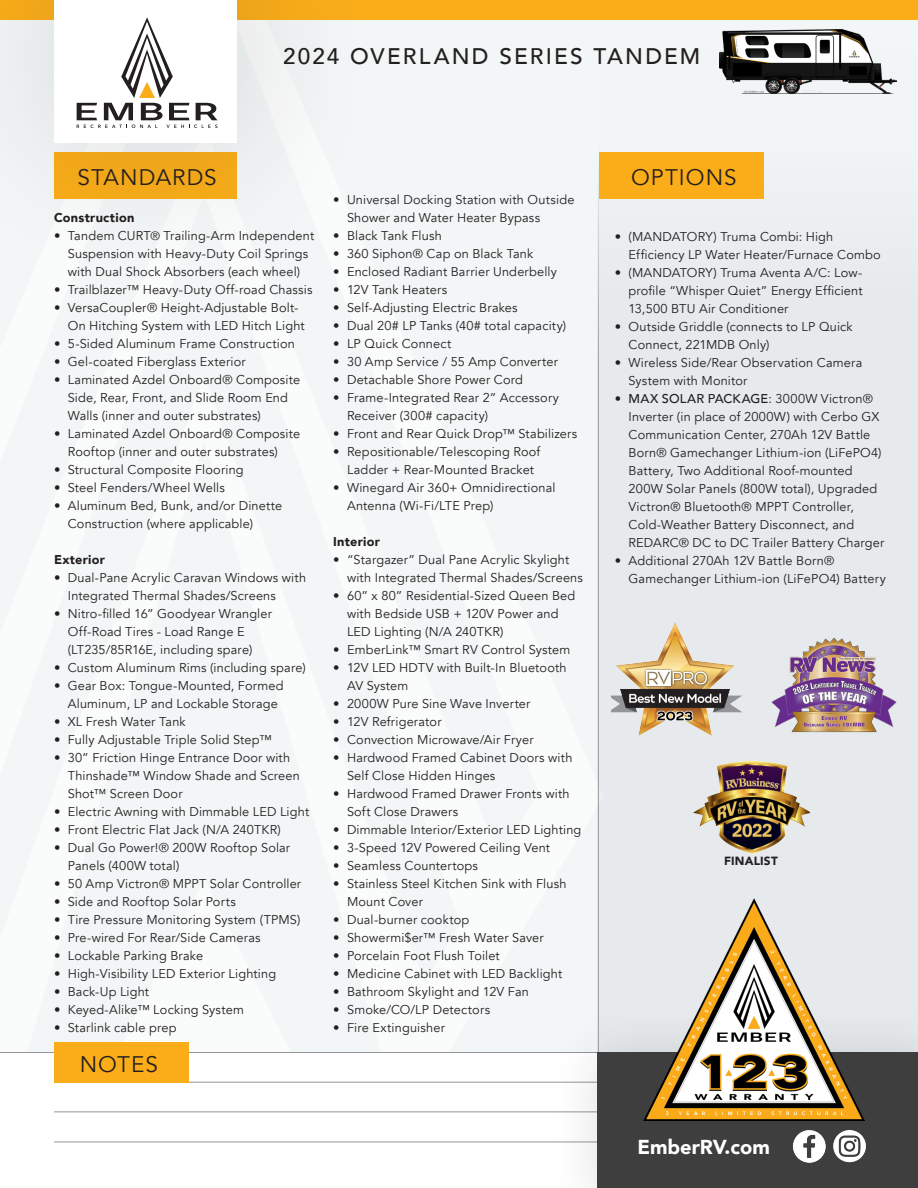
<style>
.page{position:relative;width:918px;height:1188px;background:#fff}
.page>*{position:absolute;margin:0;border:0;box-sizing:border-box;transform-origin:0 0}
.t1{font:500 22.5px "Avenir";letter-spacing:.095em;color:#231f20}
.t2{font:22.5px "Avenir";letter-spacing:.045em;color:#231f20}
.t3{font:900 20.1px "Avenir";color:#fff}
.t4{font:12.75px/18px "Avenir";letter-spacing:.015em;color:#231f20}
.t5{font:900 12.75px "Avenir";letter-spacing:.02em;color:#231f20}
.t6{font:900 11.85px "Avenir";letter-spacing:.015em;color:#231f20}
.s1{font-size:12px}
.s2{font-weight:500}
</style>
<div class="page">
<div style="left:0;top:19px;width:603px;height:1093px;background:#f3f6f7"></div>
<svg style="left:80px;top:879px;width:248px;height:233px;fill:#f3f6f7"></svg>
<div style="left:598px;top:50px;width:320px;height:1003px;background:#e6eaec"></div>
<div style="left:599px;top:153px;width:165px;height:46px;background:#faad19"></div>
<div style="left:0;top:0;width:918px;height:19px;background:#faad19"></div>
<hr style="left:598px;top:83px;width:1px;height:1105px;background:#939598">
<hr style="left:54px;top:1082px;width:810px;height:1px;background:#939598">
<hr style="left:54px;top:1112px;width:544px;height:1px;background:#939598">
<hr style="left:54px;top:1142px;width:544px;height:1px;background:#939598">
<hr style="left:0;top:1052px;width:918px;height:1px;background:#939598">
<div style="left:54px;top:1042px;width:134px;height:41px;background:#faad19"></div>
<div style="left:548px;top:1003px;width:370px;height:185px;background:#231f20;opacity:.16"></div>
<div style="left:598px;top:1053px;width:320px;height:135px;background:#3e3e3f"></div>
<img style="left:793px;top:1130px;width:33px;height:33px">
<img style="left:833px;top:1130px;width:33px;height:33px">
<div style="left:0;top:0;width:384px;height:290px;background:#231f20;opacity:.16"></div>
<div style="left:54px;top:0;width:183px;height:142px;background:#fff"></div>
<svg style="left:77px;top:17px;width:140px;height:111px"></svg>
<img style="left:644px;top:899px;width:221px;height:221px">
<img style="left:771px;top:638px;width:126px;height:95px">
<img style="left:693px;top:761px;width:117px;height:92px">
<img style="left:612px;top:623px;width:131px;height:113px">
<img style="left:720px;top:30px;width:177px;height:64px">
<p class="t1" style="left:283px;top:37px;width:419px">2024 OVERLAND SERIES TANDEM</p>
<p class="t2" style="left:77px;top:163px;width:141px">STANDARDS</p>
<p class="t2" style="left:631px;top:163px;width:107px">OPTIONS</p>
<p class="t5" style="left:54px;top:207px;width:82px">Construction</p>
<p class="t4" style="left:68px;top:227px;width:248px;text-indent:-14px">• Tandem CURT<span class="s1">®</span> Trailing-Arm Independent<br>Suspension with Heavy-Duty Coil Springs with Dual Shock Absorbers (each wheel)</p>
<p class="t4" style="left:54px;top:281px;width:260px">• Trailblazer™ Heavy-Duty Off-road Chassis</p>
<p class="t4" style="left:68px;top:299px;width:238px;text-indent:-14px">• VersaCoupler® Height-Adjustable Bolt-<br>On Hitching System with LED Hitch Light</p>
<p class="t4" style="left:54px;top:335px;width:243px">• 5-Sided Aluminum Frame Construction</p>
<p class="t4" style="left:54px;top:353px;width:193px">• Gel-coated Fiberglass Exterior</p>
<p class="t4" style="left:68px;top:371px;width:234px;text-indent:-14px">• Laminated Azdel Onboard® Composite<br>Side, Rear, Front, and Slide Room End<br>Walls (inner and outer substrates)</p>
<p class="t4" style="left:68px;top:425px;width:234px;text-indent:-14px">• Laminated Azdel Onboard® Composite<br>Rooftop (inner and outer substrates)</p>
<p class="t4" style="left:54px;top:461px;width:191px">• Structural Composite Flooring</p>
<p class="t4" style="left:54px;top:479px;width:172px">• Steel Fenders/Wheel Wells</p>
<p class="t4" style="left:68px;top:497px;width:216px;text-indent:-14px">• Aluminum Bed, Bunk, and/or Dinette<br>Construction (where applicable)</p>
<p class="t5" style="left:54px;top:549px;width:52px">Exterior</p>
<p class="t4" style="left:68px;top:569px;width:240px;text-indent:-14px">• Dual-Pane Acrylic Caravan Windows with<br>Integrated Thermal Shades/Screens</p>
<p class="t4" style="left:68px;top:605px;width:206px;text-indent:-14px">• Nitro-filled 16” Goodyear Wrangler<br>Off-Road Tires - Load Range E (LT235/85R16E, including spare)</p>
<p class="t4" style="left:54px;top:659px;width:253px">• Custom Aluminum Rims (including spare)</p>
<p class="t4" style="left:68px;top:677px;width:217px;text-indent:-14px">• Gear Box: Tongue-Mounted, Formed<br>Aluminum, LP and Lockable Storage</p>
<p class="t4" style="left:54px;top:713px;width:133px">• XL Fresh Water Tank</p>
<p class="t4" style="left:54px;top:731px;width:219px">• Fully Adjustable Triple Solid Step™</p>
<p class="t4" style="left:68px;top:749px;width:234px;text-indent:-14px">• 30” Friction Hinge Entrance Door with<br>Thinshade™ Window Shade and Screen<br>Shot™ Screen Door</p>
<p class="t4" style="left:54px;top:803px;width:257px">• Electric Awning with Dimmable LED Light</p>
<p class="t4" style="left:54px;top:821px;width:228px">• Front Electric Flat Jack (N/A 240TKR)</p>
<p class="t4" style="left:68px;top:839px;width:224px;text-indent:-14px">• Dual Go Power!® 200W Rooftop Solar<br>Panels (400W total)</p>
<p class="t4" style="left:54px;top:875px;width:249px">• 50 Amp Victron® MPPT Solar Controller</p>
<p class="t4" style="left:54px;top:893px;width:183px">• Side and Rooftop Solar Ports</p>
<p class="t4" style="left:54px;top:911px;width:248px">• Tire Pressure Monitoring System (TPMS)</p>
<p class="t4" style="left:54px;top:929px;width:208px">• Pre-wired For Rear/Side Cameras</p>
<p class="t4" style="left:54px;top:947px;width:151px">• Lockable Parking Brake</p>
<p class="t4" style="left:54px;top:965px;width:224px">• High-Visibility LED Exterior Lighting</p>
<p class="t4" style="left:54px;top:983px;width:97px">• Back-Up Light</p>
<p class="t4" style="left:54px;top:1001px;width:191px">• Keyed-Alike™ Locking System</p>
<p class="t4" style="left:54px;top:1019px;width:124px">• Starlink cable prep</p>
<p class="t2" style="left:80px;top:1051px;width:80px">NOTES</p>
<p class="t4" style="left:347px;top:191px;width:229px;text-indent:-14px">• Universal Docking Station with Outside<br>Shower and Water Heater Bypass</p>
<p class="t4" style="left:333px;top:227px;width:110px">• Black Tank Flush</p>
<p class="t4" style="left:333px;top:245px;width:202px">• 360 Siphon® Cap on Black Tank</p>
<p class="t4" style="left:333px;top:263px;width:225px">• Enclosed Radiant Barrier Underbelly</p>
<p class="t4" style="left:333px;top:281px;width:115px">• 12V Tank Heaters</p>
<p class="t4" style="left:333px;top:299px;width:186px">• Self-Adjusting Electric Brakes</p>
<p class="t4" style="left:333px;top:317px;width:234px">• Dual 20# LP Tanks (40# total capacity)</p>
<p class="t4" style="left:333px;top:335px;width:120px">• LP Quick Connect</p>
<p class="t4" style="left:333px;top:353px;width:226px">• 30 Amp Service / 55 Amp Converter</p>
<p class="t4" style="left:333px;top:371px;width:191px">• Detachable Shore Power Cord</p>
<p class="t4" style="left:347px;top:389px;width:214px;text-indent:-14px">• Frame-Integrated Rear 2” Accessory<br>Receiver (300# capacity)</p>
<p class="t4" style="left:333px;top:425px;width:245px">• Front and Rear Quick Drop™ Stabilizers</p>
<p class="t4" style="left:347px;top:443px;width:195px;text-indent:-14px">• Repositionable/Telescoping Roof<br>Ladder + Rear-Mounted Bracket</p>
<p class="t4" style="left:347px;top:479px;width:210px;text-indent:-14px">• Winegard Air 360+ Omnidirectional<br>Antenna (Wi-Fi/LTE Prep)</p>
<p class="t5" style="left:333px;top:531px;width:48px">Interior</p>
<p class="t4" style="left:347px;top:551px;width:237px;text-indent:-14px">• “Stargazer” Dual Pane Acrylic Skylight with Integrated Thermal Shades/Screens</p>
<p class="t4" style="left:347px;top:587px;width:230px;text-indent:-14px">• 60” x 80” Residential-Sized Queen Bed with Bedside USB + 120V Power and<br>LED Lighting (N/A 240TKR)</p>
<p class="t4" style="left:333px;top:641px;width:239px">• EmberLink™ Smart RV Control System</p>
<p class="t4" style="left:347px;top:659px;width:221px;text-indent:-14px">• 12V LED HDTV with Built-In Bluetooth<br>AV System</p>
<p class="t4" style="left:333px;top:695px;width:199px">• 2000W Pure Sine Wave Inverter</p>
<p class="t4" style="left:333px;top:713px;width:110px">• 12V Refrigerator</p>
<p class="t4" style="left:333px;top:731px;width:202px">• Convection Microwave/Air Fryer</p>
<p class="t4" style="left:347px;top:749px;width:227px;text-indent:-14px">• Hardwood Framed Cabinet Doors with<br>Self Close Hidden Hinges</p>
<p class="t4" style="left:347px;top:785px;width:224px;text-indent:-14px">• Hardwood Framed Drawer Fronts with<br>Soft Close Drawers</p>
<p class="t4" style="left:333px;top:821px;width:250px">• Dimmable Interior/Exterior LED Lighting</p>
<p class="t4" style="left:333px;top:839px;width:218px">• 3-Speed 12V Powered Ceiling Vent</p>
<p class="t4" style="left:333px;top:857px;width:146px">• Seamless Countertops</p>
<p class="t4" style="left:347px;top:875px;width:221px;text-indent:-14px">• Stainless Steel Kitchen Sink with Flush<br>Mount Cover</p>
<p class="t4" style="left:333px;top:911px;width:138px">• Dual-burner cooktop</p>
<p class="t4" style="left:333px;top:929px;width:212px">• Showermi$er™ Fresh Water Saver</p>
<p class="t4" style="left:333px;top:947px;width:168px">• Porcelain Foot Flush Toilet</p>
<p class="t4" style="left:333px;top:965px;width:230px">• Medicine Cabinet with LED Backlight</p>
<p class="t4" style="left:333px;top:983px;width:197px">• Bathroom Skylight and 12V Fan</p>
<p class="t4" style="left:333px;top:1001px;width:158px">• Smoke/CO/LP Detectors</p>
<p class="t4" style="left:333px;top:1019px;width:113px">• Fire Extinguisher</p>
<p class="t4" style="left:629px;top:227px;width:254px;text-indent:-14px">• (MANDATORY) Truma Combi: High<br>Efficiency LP Water Heater/Furnace Combo</p>
<p class="t4" style="left:629px;top:263px;width:236px;text-align:justify;text-indent:-14px">• (MANDATORY) Truma Aventa A/C: Low&shy;profile “Whisper Quiet” Energy Efficient 13,500 BTU Air Conditioner</p>
<p class="t4" style="left:629px;top:317px;width:226px;text-indent:-14px">• Outside Griddle (connects to LP Quick<br>Connect, 221MDB Only)</p>
<p class="t4" style="left:629px;top:353px;width:235px;text-indent:-14px">• Wireless Side/Rear Observation Camera<br>System with Monitor</p>
<p class="t4" style="left:629px;top:389px;width:257px;text-indent:-14px"><span class="s2">• MAX SOLAR PACKAGE</span>: 3000W Victron® Inverter (in place of 2000W) with Cerbo GX Communication Center, 270Ah 12V Battle Born® Gamechanger Lithium-ion (LiFePO4)<br>Battery, Two Additional Roof-mounted 200W Solar Panels (800W total), Upgraded Victron® Bluetooth® MPPT Controller, Cold-Weather Battery Disconnect, and REDARC® DC to DC Trailer Battery Charger</p>
<p class="t4" style="left:629px;top:551px;width:259px;text-indent:-14px">• Additional 270Ah 12V Battle Born®<br>Gamechanger Lithium-ion (LiFePO4) Battery</p>
<p class="t6" style="left:724px;top:851px;width:55px">FINALIST</p>
<p class="t3" style="left:637px;top:1130px;width:134px">EmberRV.com</p>
</div>
